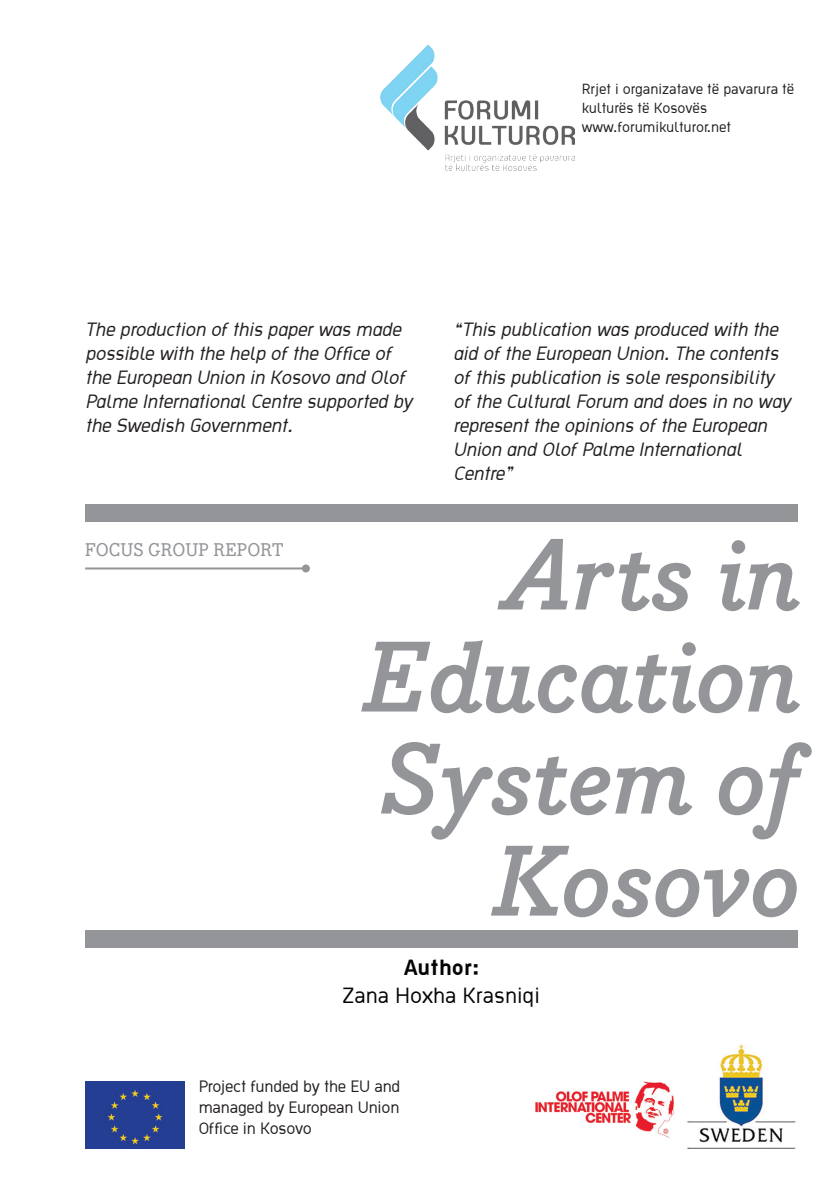
<style>
.page{position:relative;width:840px;height:1191px;background:#fff}
.page>*{position:absolute;margin:0;border:0;box-sizing:border-box;transform-origin:0 0}
.t1{font:italic 700 98px "Bodoni Egyptian Pro";color:#939598}
.t2{font:24px "Ekstropi";color:#040503}
.t3{font:700 24px "Ekstropia";color:#040503}
.body{font:italic 21px/24px "Ekstropia";letter-spacing:-.01em;color:#231f20}
.body-2{font:18px/21px "Ekstropia";letter-spacing:-.01em;color:#231f20;text-align:justify}
.t4{font:500 18px "Bodoni Egyptian Pro";color:#939598}
.t5{font:16px/19.2px "Ekstropia";color:#231f20}
</style>
<div class="page">
<div style="left:85px;top:930px;width:712px;height:17px;background:#939598"></div>
<div style="left:85px;top:505px;width:712px;height:17px;background:#939598"></div>
<hr style="left:85px;top:567px;width:221px;height:2px;background:#939598">
<div style="left:302px;top:564px;width:8px;height:8px;background:#939598;border-radius:50%"></div>
<img style="left:380px;top:45px;width:194px;height:125px">
<div style="left:85px;top:1081px;width:99px;height:67px;background:#233e92"></div>
<img style="left:535px;top:1081px;width:139px;height:57px">
<img style="left:687px;top:1044px;width:109px;height:104px">
<p class="t5" style="left:581px;top:79px;width:214px">Rrjet i organizatave të pavarura të kulturës të Kosovës</p>
<p class="t5" style="left:581px;top:117px;width:151px">www.forumikulturor.net</p>
<p class="body" style="left:85px;top:317px;width:328px">The production of this paper was made possible with the help of the Office of the European Union in Kosovo and Olof Palme International Centre supported by the Swedish Government.</p>
<p class="body" style="left:453px;top:317px;width:338px">“This publication was produced with the aid of the European Union. The contents of this publication is sole responsibility of the Cultural Forum and does in no way represent the opinions of the European Union and Olof Palme International Centre”</p>
<p class="t4" style="left:85px;top:538px;width:200px">FOCUS GROUP REPORT</p>
<p class="t1" style="left:498px;top:515px;width:300px">Arts in</p>
<p class="t1" style="left:362px;top:617px;width:436px">Education</p>
<p class="t1" style="left:380px;top:719px;width:418px">System of</p>
<p class="t1" style="left:491px;top:821px;width:307px">Kosovo</p>
<p class="t3" style="left:403px;top:952px;width:77px">Author:</p>
<p class="t2" style="left:342px;top:981px;width:199px">Zana Hoxha Krasniqi</p>
<p class="body-2" style="left:199px;top:1075px;width:203px">Project funded by the EU and managed by European Union Office in Kosovo</p>
</div>
